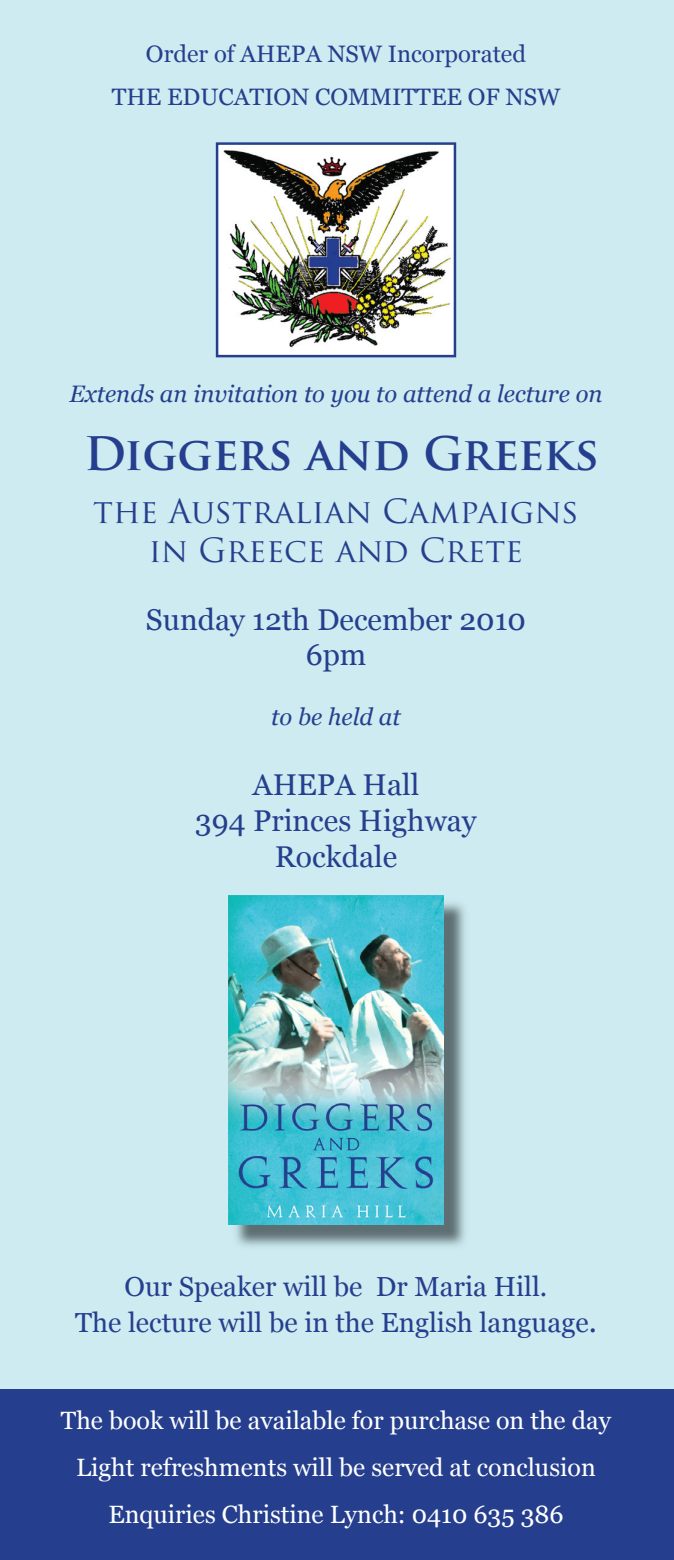
<style>
.page{position:relative;width:674px;height:1560px;background:#fff}
.page>*{position:absolute;margin:0;border:0;box-sizing:border-box;transform-origin:0 0}
.t1{font:700 45px "Trajan Pro";letter-spacing:-.01em;color:#253f8e}
.t2{font:32.5px/39px "Trajan Pro";color:#253f8e;text-align:center}
.t3{font:30px/36px "Georgia";color:#253f8e;text-align:center}
.t4{font:27.5px/36px "Georgia";color:#253f8e;text-align:center}
.t5{font:25px/46.8px "Georgia";color:#fff;text-align:center}
.t6{font:23.75px/42.8px "Georgia";color:#253f8e;text-align:center}
.t7{font:italic 23.75px "Georgia";color:#253f8e}
.s1{font-size:30px}
</style>
<div class="page">
<div style="left:0;top:0;width:673px;height:1559px;background:#cdebf0"></div>
<div style="left:0;top:1389px;width:673px;height:170px;background:#253f8e"></div>
<svg style="left:216px;top:142px;width:240px;height:215px;background:#aaaaa8"></svg>
<img style="left:231px;top:898px;width:234px;height:348px">
<img style="left:228px;top:895px;width:215px;height:329px">
<p class="t6" style="left:112px;top:33px;width:449px">Order of AHEPA NSW Incorporated<br>THE EDUCATION COMMITTEE OF NSW</p>
<p class="t7" style="left:69px;top:379px;width:534px">Extends an invitation to you to attend a lecture on</p>
<h1 class="t1" style="left:84px;top:426px;width:516px">Diggers and Greeks</h1>
<h2 class="t2" style="left:93px;top:491px;width:486px">the Australian Campaigns in Greece and Crete</h2>
<p class="t3" style="left:146px;top:603px;width:381px;line-height:35px">Sunday 12th December 2010<br>6pm</p>
<p class="t7" style="left:271px;top:702px;width:131px">to be held at</p>
<p class="t3" style="left:195px;top:766px;width:283px">AHEPA Hall<br>394 Princes Highway<br>Rockdale</p>
<p class="t4" style="left:75px;top:1268px;width:523px">Our Speaker will be Dr Maria Hill.<br>The lecture will be in the English language<span class="s1">.</span></p>
<p class="t5" style="left:61px;top:1397px;width:551px">The book will be available for purchase on the day<br>Light refreshments will be served at conclusion<br>Enquiries Christine Lynch: 0410 635 386</p>
</div>
